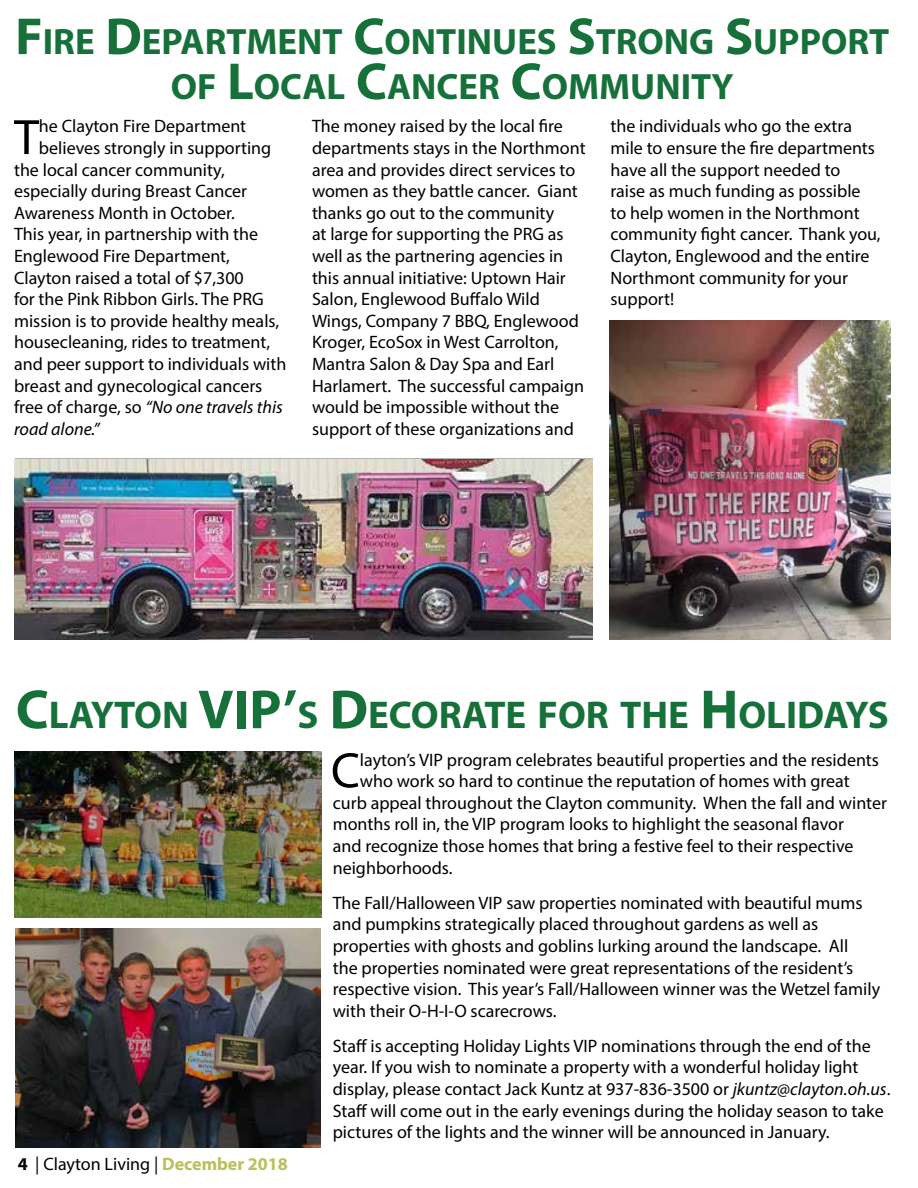
<style>
.page{position:relative;width:918px;height:1188px;background:#fff}
.page>*{position:absolute;margin:0;border:0;box-sizing:border-box;transform-origin:0 0}
.t1{font:50.1px "Myriad Pro";color:#000}
.t2{font:700 38.85px "Myriad Pro";color:#16703a}
.t3{font:700 36.75px/45px "Myriad Pro";color:#16703a;text-align:center}
.t4{font:18px/21.6px "Myriad Pro";color:#000}
.t5{font:italic 18px "Myriad Pro";color:#000}
.t6{font:18px "Myriad Pro";color:#000101}
.s1{font-size:52.5px}
.s2{font-style:normal}
.s3{font-size:55.5px}
.s4{font-style:italic}
.s5{font-weight:700}
.s6{font-weight:700;color:#bac05b}
</style>
<div class="page">
<img style="left:15px;top:752px;width:306px;height:166px">
<img style="left:16px;top:928px;width:305px;height:219px">
<img style="left:15px;top:459px;width:577px;height:180px">
<img style="left:610px;top:321px;width:280px;height:318px">
<h3 class="t3" style="left:15px;top:18px;width:876px"><span class="s1">F</span>IRE <span class="s1">D</span>EPARTMENT <span class="s1">C</span>ONTINUES <span class="s1">S</span>TRONG <span class="s1">S</span>UPPORT<br>OF <span class="s1">L</span>OCAL <span class="s1">C</span>ANCER <span class="s1">C</span>OMMUNITY</h3>
<p class="t4" style="left:312px;top:115px;width:275px">The money raised by the local fire departments stays in the Northmont area and provides direct services to women as they battle cancer. Giant thanks go out to the community<br>at large for supporting the PRG as well as the partnering agencies in this annual initiative: Uptown Hair Salon, Englewood Buffalo Wild Wings, Company 7 BBQ, Englewood Kroger, EcoSox in West Carrolton, Mantra Salon &amp; Day Spa and Earl Harlamert. The successful campaign would be impossible without the support of these organizations and</p>
<p class="t4" style="left:610px;top:115px;width:272px">the individuals who go the extra mile to ensure the fire departments have all the support needed to<br>raise as much funding as possible to help women in the Northmont community fight cancer. Thank you,<br>Clayton, Englewood and the entire<br>Northmont community for your support!</p>
<h1 class="t1" style="left:14px;top:106px;width:26px">T</h1>
<p class="t4" style="left:39px;top:115px;width:209px">he Clayton Fire Department</p>
<p class="t4" style="left:39px;top:137px;width:234px">believes strongly in supporting</p>
<p class="t4" style="left:14px;top:159px;width:212px">the local cancer community,</p>
<p class="t4" style="left:14px;top:180px;width:235px">especially during Breast Cancer</p>
<p class="t4" style="left:14px;top:202px;width:222px">Awareness Month in October.</p>
<p class="t4" style="left:14px;top:223px;width:246px">This year, in partnership with the</p>
<p class="t4" style="left:14px;top:245px;width:217px">Englewood Fire Department,</p>
<p class="t4" style="left:14px;top:267px;width:231px">Clayton raised a total of $7,300</p>
<p class="t4" style="left:14px;top:288px;width:251px">for the Pink Ribbon Girls. The PRG</p>
<p class="t4" style="left:14px;top:310px;width:267px">mission is to provide healthy meals,</p>
<p class="t4" style="left:14px;top:331px;width:258px">housecleaning, rides to treatment,</p>
<p class="t4" style="left:14px;top:353px;width:274px">and peer support to individuals with</p>
<p class="t4" style="left:14px;top:375px;width:250px">breast and gynecological cancers</p>
<p class="t5" style="left:14px;top:396px;width:270px"><span class="s2">free of charge, so</span> “No one travels this</p>
<p class="t5" style="left:14px;top:418px;width:87px">road alone.”</p>
<h2 class="t2" style="left:16px;top:690px;width:874px"><span class="s3">C</span>LAYTON <span class="s3">VI P’</span>S <span class="s3">D</span>ECORATE FOR THE <span class="s3">H</span> OLIDAYS</h2>
<h1 class="t1" style="left:331px;top:740px;width:31px">C</h1>
<p class="t4" style="left:360px;top:749px;width:521px">layton’s VIP program celebrates beautiful properties and the residents</p>
<p class="t4" style="left:360px;top:770px;width:491px">who work so hard to continue the reputation of homes with great</p>
<p class="t4" style="left:333px;top:792px;width:556px">curb appeal throughout the Clayton community. When the fall and winter</p>
<p class="t4" style="left:333px;top:813px;width:513px">months roll in, the VIP program looks to highlight the seasonal flavor</p>
<p class="t4" style="left:333px;top:835px;width:522px">and recognize those homes that bring a festive feel to their respective</p>
<p class="t4" style="left:333px;top:857px;width:121px">neighborhoods.</p>
<p class="t4" style="left:333px;top:892px;width:549px">The Fall/Halloween VIP saw properties nominated with beautiful mums and pumpkins strategically placed throughout gardens as well as properties with ghosts and goblins lurking around the landscape. All<br>the properties nominated were great representations of the resident’s respective vision. This year’s Fall/Halloween winner was the Wetzel family with their O-H-I-O scarecrows.</p>
<p class="t4" style="left:333px;top:1035px;width:559px">Staff is accepting Holiday Lights VIP nominations through the end of the year. If you wish to nominate a property with a wonderful holiday light display, please contact Jack Kuntz at 937-836-3500 or <span class="s4">jkuntz@clayton.oh.us</span>.<br>Staff will come out in the early evenings during the holiday season to take pictures of the lights and the winner will be announced in January.</p>
<p class="t6" style="left:18px;top:1153px;width:272px"><span class="s5">4</span> | Clayton Living | <span class="s6">December 2018</span></p>
</div>
